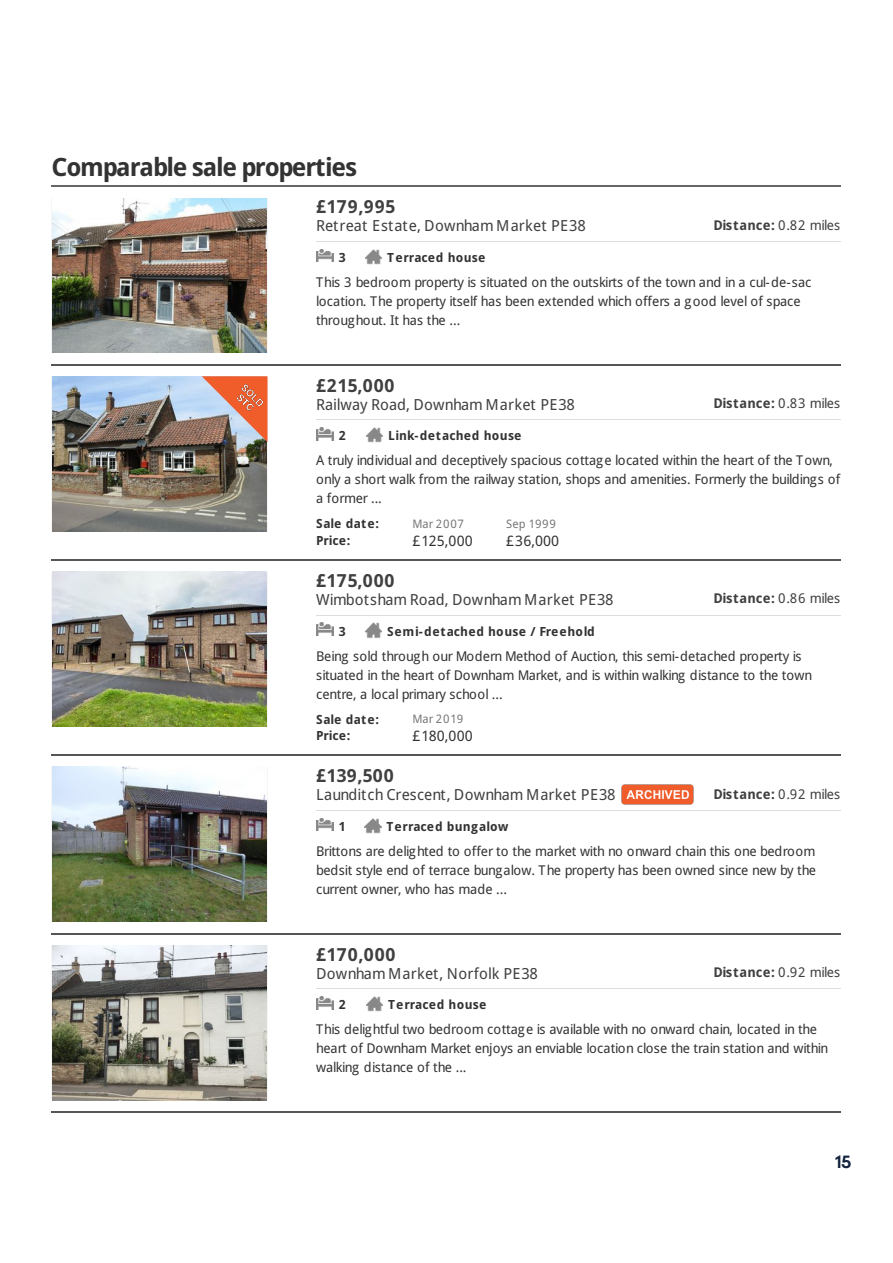
<style>
.page{position:relative;width:893px;height:1263px;background:#fff}
.page>*{position:absolute;margin:0;border:0;box-sizing:border-box;transform-origin:0 0}
.t1{font:700 25.2px "Droid Sans";letter-spacing:-.04em;color:#333}
.t2{font:700 18px "Droid Sans";letter-spacing:.055em;color:#404040}
.t3{font:700 16.5px "Kessel 105";color:#142340}
.t4{font:15.3px "Droid Sans";letter-spacing:.01em;color:#404040}
.t5{font:14.4px "Droid Sans";letter-spacing:.015em;color:#333}
.t6{font:13.5px/18.9px "Droid Sans";letter-spacing:-.005em;color:#333}
.t7{font:700 13.5px "Droid Sans";letter-spacing:.03em;color:#404040}
.t8{font:700 12.6px "Droid Sans";letter-spacing:.02em;color:#333}
.t9{font:700 12.6px/16.2px "Droid Sans";color:#333}
.t10{font:700 12.6px "Droid Sans";letter-spacing:.04em;color:#333}
.t11{font:11.7px "Droid Sans";letter-spacing:.025em;color:#777}
.s1{font-weight:400}
</style>
<div class="page">
<hr style="left:51px;top:185px;width:789px;height:2px;background:#666">
<hr style="left:51px;top:364px;width:789px;height:1px;background:#555">
<hr style="left:316px;top:241px;width:524px;height:1px;background:#ddd">
<hr style="left:51px;top:559px;width:789px;height:2px;background:#555">
<hr style="left:316px;top:420px;width:524px;height:1px;background:#ddd">
<hr style="left:51px;top:754px;width:789px;height:2px;background:#555">
<hr style="left:316px;top:615px;width:524px;height:1px;background:#ddd">
<hr style="left:51px;top:933px;width:789px;height:1px;background:#555">
<hr style="left:316px;top:810px;width:524px;height:1px;background:#ddd">
<hr style="left:51px;top:1111px;width:789px;height:2px;background:#555">
<hr style="left:316px;top:988px;width:524px;height:1px;background:#ddd">
<img style="left:316px;top:249px;width:17px;height:13px">
<img style="left:365px;top:249px;width:17px;height:16px">
<img style="left:316px;top:428px;width:17px;height:12px">
<img style="left:366px;top:428px;width:17px;height:15px">
<img style="left:316px;top:623px;width:17px;height:13px">
<img style="left:365px;top:623px;width:17px;height:16px">
<img style="left:316px;top:818px;width:17px;height:13px">
<img style="left:365px;top:818px;width:16px;height:16px">
<img style="left:316px;top:997px;width:17px;height:12px">
<img style="left:366px;top:997px;width:17px;height:15px">
<img style="left:52px;top:198px;width:214px;height:155px">
<img style="left:52px;top:376px;width:214px;height:155px">
<svg style="left:202px;top:376px;width:65px;height:66px"></svg>
<img style="left:207px;top:376px;width:59px;height:59px">
<img style="left:52px;top:572px;width:214px;height:154px">
<img style="left:52px;top:767px;width:214px;height:155px">
<img style="left:621px;top:785px;width:72px;height:20px">
<img style="left:52px;top:945px;width:214px;height:155px">
<h1 class="t1" style="left:51px;top:152px;width:307px">Comparable sale properties</h1>
<h2 class="t2" style="left:316px;top:197px;width:81px">£179,995</h2>
<p class="t4" style="left:316px;top:217px;width:271px">Retreat Estate, Downham Market PE38</p>
<p class="t8" style="left:338px;top:250px;width:8px">3</p>
<p class="t8" style="left:387px;top:250px;width:100px">Terraced house</p>
<p class="t6" style="left:316px;top:273px;width:497px">This 3 bedroom property is situated on the outskirts of the town and in a cul-de-sac location. The property itself has been extended which offers a good level of space throughout. It has the ...</p>
<p class="t7" style="left:713px;top:217px;width:128px">Distance: <span class="s1">0.82 miles</span></p>
<h2 class="t2" style="left:316px;top:375px;width:80px">£215,000</h2>
<p class="t4" style="left:316px;top:395px;width:260px">Railway Road, Downham Market PE38</p>
<p class="t8" style="left:338px;top:428px;width:8px">2</p>
<p class="t8" style="left:388px;top:428px;width:135px">Link-detached house</p>
<p class="t6" style="left:316px;top:451px;width:525px">A truly individual and deceptively spacious cottage located within the heart of the Town, only a short walk from the railway station, shops and amenities. Formerly the buildings of a former ...</p>
<p class="t7" style="left:713px;top:395px;width:128px">Distance: <span class="s1">0.83 miles</span></p>
<p class="t9" style="left:316px;top:516px;width:64px">Sale date:<br>Price:</p>
<p class="t11" style="left:412px;top:517px;width:53px">Mar 2007</p>
<p class="t5" style="left:412px;top:532px;width:62px">£125,000</p>
<p class="t11" style="left:506px;top:517px;width:51px">Sep 1999</p>
<p class="t5" style="left:506px;top:532px;width:54px">£36,000</p>
<h2 class="t2" style="left:316px;top:570px;width:80px">£175,000</h2>
<p class="t4" style="left:316px;top:591px;width:299px">Wimbotsham Road, Downham Market PE38</p>
<p class="t8" style="left:338px;top:624px;width:8px">3</p>
<p class="t10" style="left:387px;top:624px;width:209px">Semi-detached house / Freehold</p>
<p class="t6" style="left:316px;top:647px;width:497px">Being sold through our Modern Method of Auction, this semi-detached property is situated in the heart of Downham Market, and is within walking distance to the town centre, a local primary school ...</p>
<p class="t7" style="left:713px;top:591px;width:128px">Distance: <span class="s1">0.86 miles</span></p>
<p class="t9" style="left:316px;top:711px;width:64px">Sale date:<br>Price:</p>
<p class="t11" style="left:412px;top:712px;width:52px">Mar 2019</p>
<p class="t5" style="left:412px;top:727px;width:62px">£180,000</p>
<h2 class="t2" style="left:316px;top:766px;width:79px">£139,500</h2>
<p class="t4" style="left:316px;top:786px;width:301px">Launditch Crescent, Downham Market PE38</p>
<p class="t8" style="left:338px;top:819px;width:8px">1</p>
<p class="t8" style="left:386px;top:819px;width:123px">Terraced bungalow</p>
<p class="t6" style="left:316px;top:842px;width:501px;text-align:justify">Brittons are delighted to offer to the market with no onward chain this one bedroom bedsit style end of terrace bungalow. The property has been owned since new by the current owner, who has made ...</p>
<p class="t7" style="left:713px;top:786px;width:128px">Distance: <span class="s1">0.92 miles</span></p>
<h2 class="t2" style="left:316px;top:944px;width:81px">£170,000</h2>
<p class="t4" style="left:316px;top:964px;width:223px">Downham Market, Norfolk PE38</p>
<p class="t8" style="left:338px;top:997px;width:8px">2</p>
<p class="t8" style="left:388px;top:997px;width:100px">Terraced house</p>
<p class="t6" style="left:316px;top:1020px;width:514px">This delightful two bedroom cottage is available with no onward chain, located in the heart of Downham Market enjoys an enviable location close the train station and within walking distance of the ...</p>
<p class="t7" style="left:713px;top:964px;width:128px">Distance: <span class="s1">0.92 miles</span></p>
<p class="t3" style="left:834px;top:1152px;width:18px">15</p>
</div>
